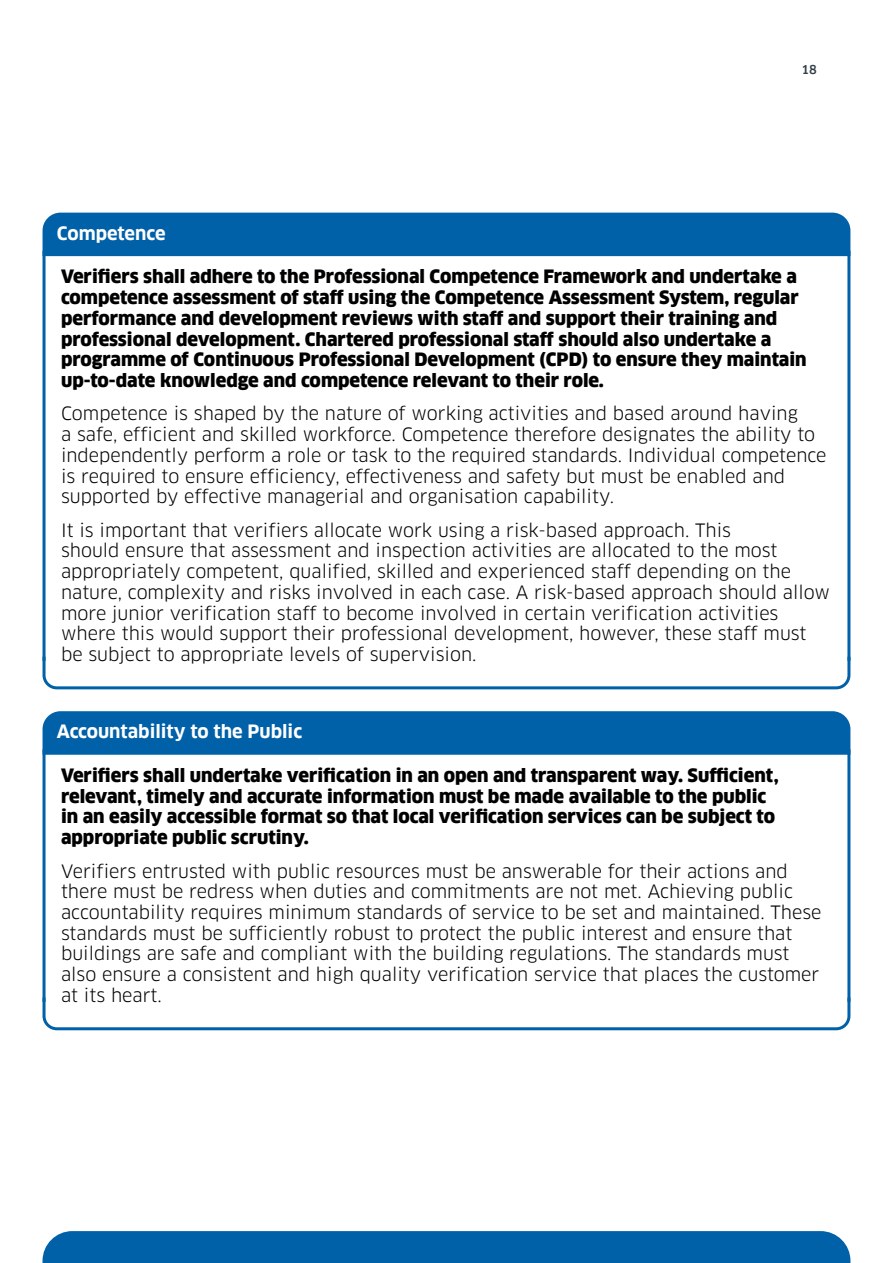
<style>
.page{position:relative;width:893px;height:1263px;background:#fff}
.page>*{position:absolute;margin:0;border:0;box-sizing:border-box;transform-origin:0 0}
.t1{font:18px/20.7px "Clan";color:#000}
.t2{font:900 18px/20.7px "Clan Pro";color:#000}
.t3{font:700 18px "Clan Pro";color:#fff}
.t4{font:500 12px "Clan Pro";color:#323e48}
</style>
<div class="page">
<div style="left:43px;top:1231px;width:807px;height:32px;background:#0060a8"></div>
<hr style="left:43px;top:254px;width:3px;height:407px;background:#0060a8">
<hr style="left:847px;top:254px;width:3px;height:407px;background:#0060a8">
<hr style="left:43px;top:752px;width:3px;height:250px;background:#0060a8">
<hr style="left:847px;top:752px;width:3px;height:250px;background:#0060a8">
<div style="left:43px;top:213px;width:807px;height:43px;background:#0060a8"></div>
<svg style="left:42px;top:654px;width:809px;height:36px"></svg>
<div style="left:43px;top:711px;width:807px;height:44px;background:#0060a8"></div>
<svg style="left:42px;top:994px;width:809px;height:37px"></svg>
<p class="t4" style="left:801px;top:62px;width:17px">18</p>
<p class="t3" style="left:57px;top:222px;width:110px">Competence</p>
<p class="t2" style="left:61px;top:267px;width:747px">Verifiers shall adhere to the Professional Competence Framework and undertake a competence assessment of staff using the Competence Assessment System, regular performance and development reviews with staff and support their training and professional development. Chartered professional staff should also undertake a programme of Continuous Professional Development (CPD) to ensure they maintain up-to-date knowledge and competence relevant to their role.</p>
<p class="t1" style="left:61px;top:404px;width:767px">Competence is shaped by the nature of working activities and based around having<br>a safe, efficient and skilled workforce. Competence therefore designates the ability to independently perform a role or task to the required standards. Individual competence is required to ensure efficiency, effectiveness and safety but must be enabled and supported by effective managerial and organisation capability.</p>
<p class="t1" style="left:61px;top:520px;width:770px">It is important that verifiers allocate work using a risk-based approach. This<br>should ensure that assessment and inspection activities are allocated to the most appropriately competent, qualified, skilled and experienced staff depending on the nature, complexity and risks involved in each case. A risk-based approach should allow more junior verification staff to become involved in certain verification activities where this would support their professional development, however, these staff must be subject to appropriate levels of supervision.</p>
<p class="t3" style="left:57px;top:721px;width:247px">Accountability to the Public</p>
<p class="t2" style="left:61px;top:765px;width:719px">Verifiers shall undertake verification in an open and transparent way. Sufficient, relevant, timely and accurate information must be made available to the public in an easily accessible format so that local verification services can be subject to appropriate public scrutiny.</p>
<p class="t1" style="left:61px;top:861px;width:762px">Verifiers entrusted with public resources must be answerable for their actions and there must be redress when duties and commitments are not met. Achieving public accountability requires minimum standards of service to be set and maintained. These standards must be sufficiently robust to protect the public interest and ensure that buildings are safe and compliant with the building regulations. The standards must also ensure a consistent and high quality verification service that places the customer at its heart.</p>
</div>
